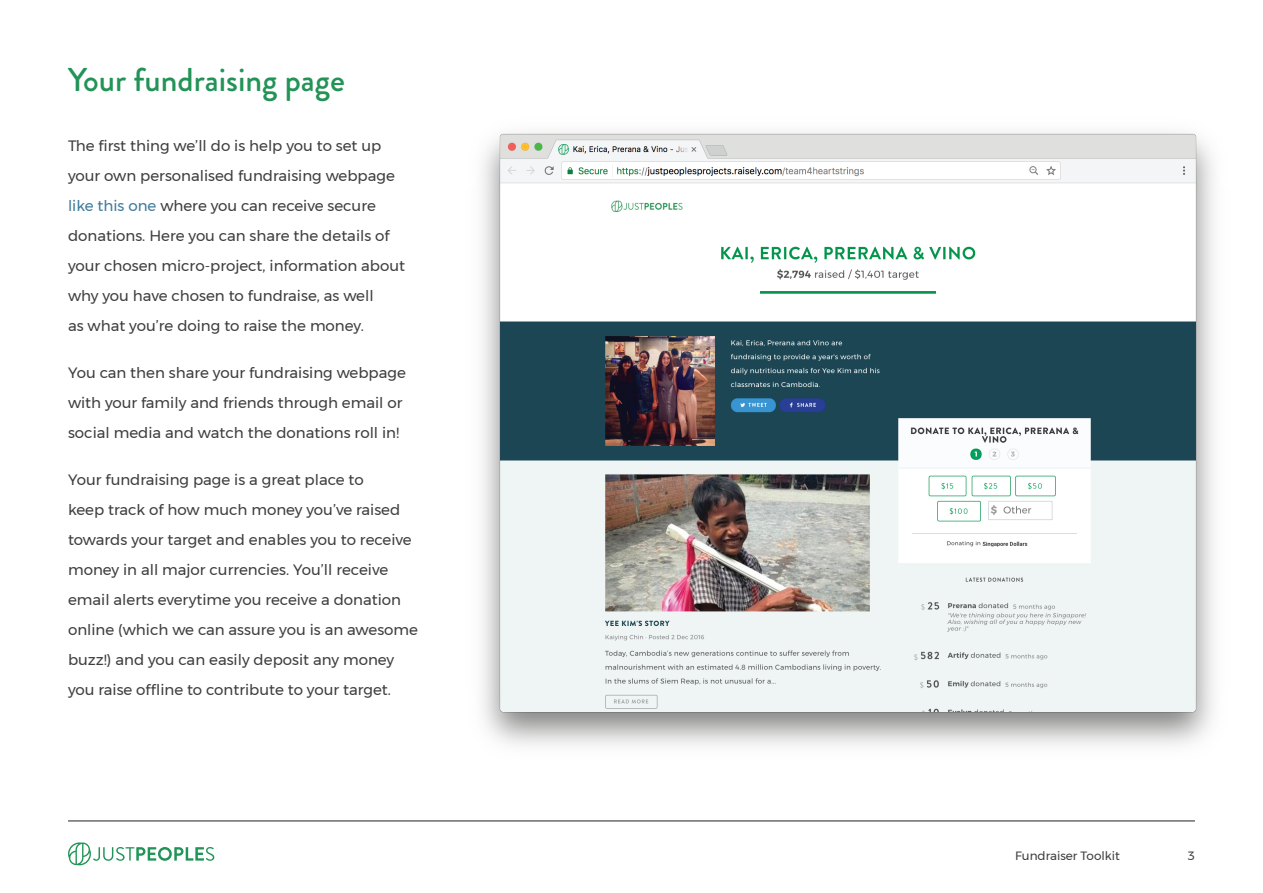
<style>
.page{position:relative;width:1263px;height:893px;background:#fff}
.page>*{position:absolute;margin:0;border:0;box-sizing:border-box;transform-origin:0 0}
.t1{font:500 33px "Brandon Grotesque";color:#239357}
.t2{font:15px/30px "Montserrat";color:#3e3e3f}
.t3{font:12px "Montserrat";color:#3e3e3f}
.s1{color:#3f7b9a}
</style>
<div class="page">
<svg style="left:68px;top:842px;width:146px;height:23px"></svg>
<hr style="left:68px;top:820px;width:1127px;height:1px;background:#231f20">
<img style="left:482px;top:132px;width:732px;height:614px">
<div style="left:1169px;top:142px;width:22px;height:13px;background:#dfdfde"></div>
<div style="left:1065px;top:164px;width:110px;height:15px;background:#f4f5f6"></div>
<h1 class="t1" style="left:68px;top:57px;width:278px">Your fundraising page</h1>
<p class="t2" style="left:68px;top:130px;width:338px">The first thing we’ll do is help you to set up your own personalised fundraising webpage <span class="s1">like this one</span> where you can receive secure donations. Here you can share the details of your chosen micro-project, information about why you have chosen to fundraise, as well<br>as what you’re doing to raise the money.</p>
<p class="t2" style="left:68px;top:357px;width:339px">You can then share your fundraising webpage with your family and friends through email or social media and watch the donations roll in!</p>
<p class="t2" style="left:68px;top:464px;width:351px">Your fundraising page is a great place to<br>keep track of how much money you’ve raised towards your target and enables you to receive money in all major currencies. You’ll receive email alerts everytime you receive a donation online (which we can assure you is an awesome buzz!) and you can easily deposit any money you raise offline to contribute to your target.</p>
<p class="t3" style="left:1015px;top:846px;width:106px">Fundraiser Toolkit</p>
<p class="t3" style="left:1188px;top:846px;width:9px">3</p>
</div>
